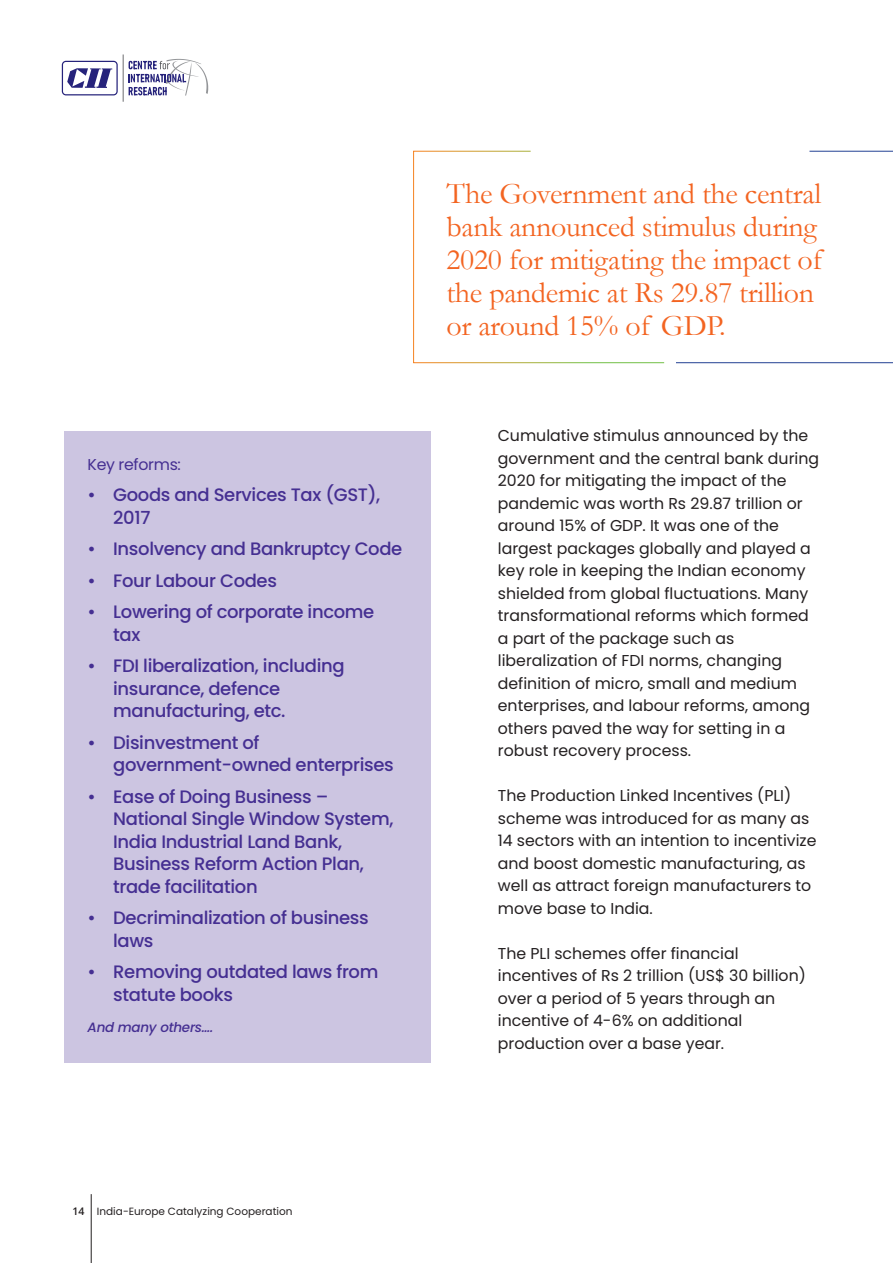
<style>
.page{position:relative;width:893px;height:1263px;background:#fff}
.page>*{position:absolute;margin:0;border:0;box-sizing:border-box;transform-origin:0 0}
.t1{font:30px/33px "Garamond";letter-spacing:-.01em;color:#f36421}
.t2{font:500 18px/22.5px "Poppins";letter-spacing:-.02em;color:#452f92}
.t3{font:15.75px/22.5px "Poppins";color:#231f20}
.t4{font:15.75px "Poppins";letter-spacing:-.02em;color:#452f92}
.t5{font:italic 500 13.5px "Poppins";letter-spacing:-.02em;color:#452f92}
.t6{font:10.5px "Poppins";color:#231f20}
.s1{font-family:"Open Sans";font-weight:600}
</style>
<div class="page">
<div style="left:64px;top:432px;width:367px;height:631px;background:#ccc5e1"></div>
<svg style="left:413px;top:150px;width:252px;height:214px"></svg>
<svg style="left:676px;top:150px;width:217px;height:214px"></svg>
<hr style="left:91px;top:1194px;width:1px;height:69px;background:#231f20">
<svg style="left:62px;top:61px;width:56px;height:34px"></svg>
<hr style="left:123px;top:54px;width:1px;height:48px;background:#6c6d70">
<svg style="left:128px;top:59px;width:80px;height:37px"></svg>
<p class="t4" style="left:88px;top:455px;width:95px">Key reforms:</p>
<p class="t2" style="left:113px;top:484px;width:268px;text-indent:-26px">• Goods and Services Tax (GST),<br>2017</p>
<p class="t2" style="left:88px;top:538px;width:316px">• Insolvency and Bankruptcy Code</p>
<p class="t2" style="left:88px;top:569px;width:191px">• Four Labour Codes</p>
<p class="t2" style="left:113px;top:601px;width:263px;text-indent:-26px">• Lowering of corporate income tax</p>
<p class="t2" style="left:113px;top:655px;width:233px;text-indent:-26px">• FDI liberalization, including insurance, defence manufacturing, etc.</p>
<p class="t2" style="left:113px;top:731px;width:282px;text-indent:-26px">• Disinvestment of government-owned enterprises</p>
<p class="t2" style="left:113px;top:785px;width:282px;text-indent:-26px">• Ease of Doing Business –<br>National Single Window System,<br>India Industrial Land Bank,<br>Business Reform Action Plan, trade facilitation</p>
<p class="t2" style="left:113px;top:907px;width:257px;text-indent:-26px">• Decriminalization of business laws</p>
<p class="t2" style="left:113px;top:961px;width:267px;text-indent:-26px">• Removing outdated laws from statute books</p>
<p class="t5" style="left:88px;top:1020px;width:127px">And many others….</p>
<h1 class="t1" style="left:446px;top:177px;width:377px">The Government and the central bank announced stimulus during<br>2020 for mitigating the impact of the pandemic at Rs 29.87 trillion or around 15% of GDP.</h1>
<p class="t3" style="left:498px;top:424px;width:323px">Cumulative stimulus announced by the government and the central bank during 2020 for mitigating the impact of the pandemic was worth Rs 29.87 trillion or around 15% of GDP. It was one of the largest packages globally and played a key role in keeping the Indian economy shielded from global fluctuations. Many transformational reforms which formed a part of the package such as liberalization of FDI norms, changing definition of micro, small and medium enterprises, and labour reforms, among others paved the way for setting in a robust recovery process.</p>
<p class="t3" style="left:498px;top:784px;width:320px">The Production Linked Incentives (PLI) scheme was introduced for as many as 14 sectors with an intention to incentivize and boost domestic manufacturing, as well as attract foreign manufacturers to move base to India.</p>
<p class="t3" style="left:498px;top:942px;width:310px">The PLI schemes offer financial incentives of Rs 2 trillion (US$ 30 billion) over a period of 5 years through an incentive of 4-6% on additional production over a base year.</p>
<p class="t6" style="left:73px;top:1205px;width:222px"><span class="s1">14</span> India-Europe Catalyzing Cooperation</p>
</div>
